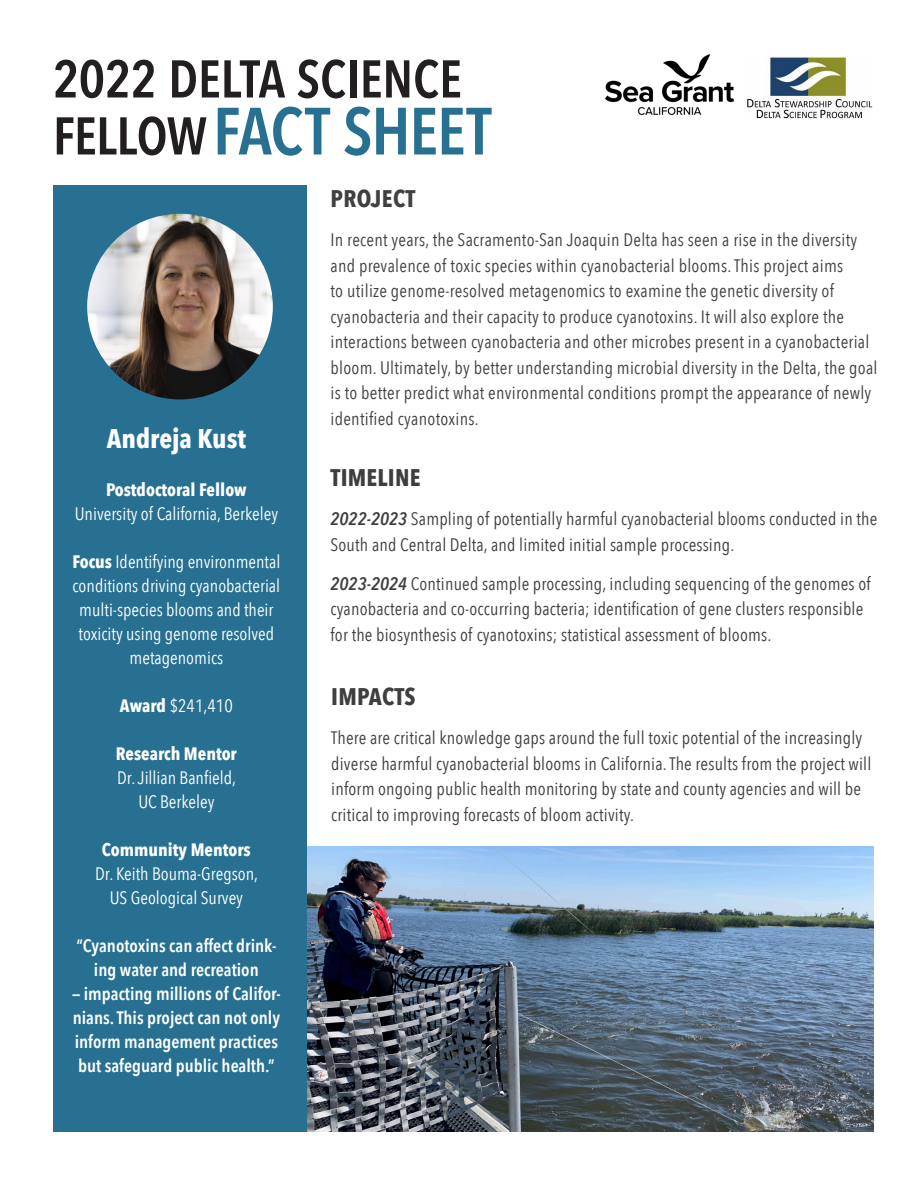
<style>
.page{position:relative;width:918px;height:1188px;background:#fff}
.page>*{position:absolute;margin:0;border:0;box-sizing:border-box;transform-origin:0 0}
.DSF_Header{font:600 66px "Avenir Next Condensed";letter-spacing:-.02em;color:#277091}
.DSF_Header-2{font:600 52.5px "Avenir Next Condensed";letter-spacing:-.005em;color:#231f20}
.t1{font:700 27px "Avenir Next Condensed";color:#fff}
.Basic{font:700 24px "Avenir Next Condensed";letter-spacing:.01em;color:#3e3e3f}
.Research_Header{font:700 24px "Avenir Next Condensed";letter-spacing:.015em;color:#413f41}
.Basic-2{font:18px/25.5px "Avenir Next Condensed";letter-spacing:.01em;color:#3e3e3f}
.Research_Header-2{font:18px/25.5px "Avenir Next Condensed";letter-spacing:.015em;color:#413f41}
.t2{font:18px/24px "Avenir Next Condensed";color:#fff;text-align:center}
.t3{font:600 18px/24px "Avenir Next Condensed";color:#fff;text-align:center}
.t4{font:700 18px "Avenir Next Condensed";color:#fff}
.s1{font-size:52.5px;color:#231f20}
.s2{font-weight:700}
.s3{font-weight:600;font-style:italic}
</style>
<div class="page">
<div style="left:53px;top:185px;width:254px;height:947px;background:#277091"></div>
<img style="left:87px;top:214px;width:186px;height:185px;border-radius:93px">
<img style="left:747px;top:56px;width:125px;height:62px">
<img style="left:605px;top:54px;width:130px;height:61px">
<img style="left:307px;top:846px;width:566px;height:286px">
<p class="DSF_Header-2" style="left:53px;top:47px;width:411px">2022 DELTA SCIENCE</p>
<p class="DSF_Header" style="left:53px;top:91px;width:440px"><span class="s1">FELLOW</span>FACT SHEET</p>
<p class="t1" style="left:107px;top:422px;width:141px">Andreja Kust</p>
<p class="t4" style="left:106px;top:478px;width:142px">Postdoctoral Fellow</p>
<p class="t2" style="left:75px;top:501px;width:205px">University of California, Berkeley</p>
<p class="t2" style="left:72px;top:549px;width:209px"><span class="s2">Focus</span> Identifying environmental conditions driving cyanobacterial multi-species blooms and their toxicity using genome resolved metagenomics</p>
<p class="t2" style="left:120px;top:693px;width:114px"><span class="s2">Award</span> $241,410</p>
<p class="t4" style="left:116px;top:742px;width:122px">Research Mentor</p>
<p class="t2" style="left:117px;top:765px;width:121px">Dr. Jillian Banfield,</p>
<p class="t2" style="left:138px;top:789px;width:78px">UC Berkeley</p>
<p class="t4" style="left:102px;top:838px;width:150px">Community Mentors</p>
<p class="t2" style="left:95px;top:861px;width:165px">Dr. Keith Bouma-Gregson,</p>
<p class="t2" style="left:110px;top:885px;width:135px">US Geological Survey</p>
<p class="t3" style="left:76px;top:933px;width:202px">“Cyanotoxins can affect drink&shy;ing water and recreation</p>
<p class="t3" style="left:72px;top:981px;width:210px;text-align:left">— impacting millions of Califor&shy;nians. This project can not only inform management practices but safeguard public health.”</p>
<p class="Research_Header" style="left:330px;top:184px;width:87px">PROJECT</p>
<p class="Research_Header-2" style="left:330px;top:227px;width:549px">In recent years, the Sacramento-San Joaquin Delta has seen a rise in the diversity and prevalence of toxic species within cyanobacterial blooms. This project aims<br>to utilize genome-resolved metagenomics to examine the genetic diversity of cyanobacteria and their capacity to produce cyanotoxins. It will also explore the interactions between cyanobacteria and other microbes present in a cyanobacterial bloom. Ultimately, by better understanding microbial diversity in the Delta, the goal is to better predict what environmental conditions prompt the appearance of newly identified cyanotoxins.</p>
<p class="Basic" style="left:330px;top:463px;width:92px">TIMELINE</p>
<p class="Basic-2" style="left:330px;top:506px;width:548px"><span class="s3">2022-2023</span> Sampling of potentially harmful cyanobacterial blooms conducted in the<br>South and Central Delta, and limited initial sample processing.</p>
<p class="Basic-2" style="left:330px;top:571px;width:542px"><span class="s3">2023-2024</span> Continued sample processing, including sequencing of the genomes of cyanobacteria and co-occurring bacteria; identification of gene clusters responsible for the biosynthesis of cyanotoxins; statistical assessment of blooms.</p>
<p class="Basic" style="left:331px;top:682px;width:86px">IMPACTS</p>
<p class="Basic-2" style="left:331px;top:725px;width:542px">There are critical knowledge gaps around the full toxic potential of the increasingly diverse harmful cyanobacterial blooms in California. The results from the project will inform ongoing public health monitoring by state and county agencies and will be critical to improving forecasts of bloom activity.</p>
</div>
